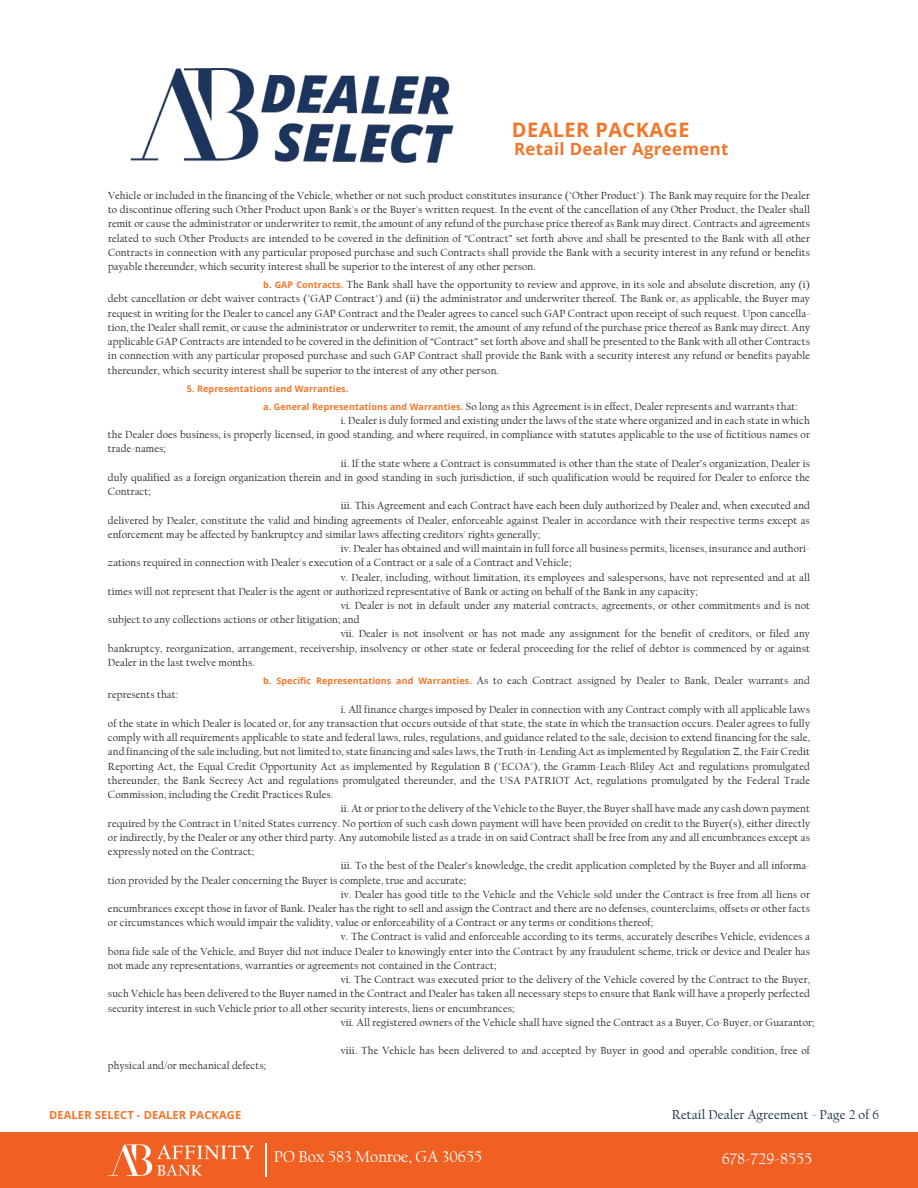
<style>
.page{position:relative;width:918px;height:1188px;background:#fff}
.page>*{position:absolute;margin:0;border:0;box-sizing:border-box;transform-origin:0 0}
.t1{font:700 19.95px "Open Sans";letter-spacing:.02em;color:#f37529}
.t2{font:700 16.8px "Open Sans";letter-spacing:.02em;color:#f37529}
.t3{font:16.5px "Californian FB";color:#fff}
.t4{font:16.5px "Californian FB";color:#fff}
.t5{font:13.5px "Californian FB";letter-spacing:.01em;color:#102a39}
.t6{font:700 11.1px "Open Sans";letter-spacing:.01em;color:#f37529}
.t7{font:10.8px/14.2px "Californian FB";letter-spacing:.01em;color:#231f20;text-align:justify}
.t8{font:700 9px "Open Sans";letter-spacing:.01em;color:#f37529}
.s1{font-family:"Open Sans";font-weight:700;font-size:9px;color:#f37529}
</style>
<div class="page">
<div style="left:0;top:1132px;width:918px;height:56px;background:#ef6022"></div>
<img style="left:108px;top:1144px;width:146px;height:32px">
<hr style="left:265px;top:1143px;width:2px;height:34px;background:#fff">
<img style="left:130px;top:68px;width:324px;height:95px">
<h1 class="t1" style="left:512px;top:116px;width:179px">DEALER PACKAGE</h1>
<h2 class="t2" style="left:514px;top:137px;width:216px">Retail Dealer Agreement</h2>
<p class="t7" style="left:108px;top:188px;width:704px">Vehicle or included in the financing of the Vehicle, whether or not such product constitutes insurance ("Other Product"). The Bank may require for the Dealer to discontinue offering such Other Product upon Bank's or the Buyer's written request. In the event of the cancellation of any Other Product, the Dealer shall remit or cause the administrator or underwriter to remit, the amount of any refund of the purchase price thereof as Bank may direct. Contracts and agreements related to such Other Products are intended to be covered in the definition of “Contract” set forth above and shall be presented to the Bank with all other Contracts in connection with any particular proposed purchase and such Contracts shall provide the Bank with a security interest in any refund or benefits payable thereunder, which security interest shall be superior to the interest of any other person.</p>
<p class="t7" style="left:108px;top:278px;width:704px;text-indent:155px"><span class="s1">b. GAP Contracts.</span> The Bank shall have the opportunity to review and approve, in its sole and absolute discretion, any (i) debt cancellation or debt waiver contracts ("GAP Contract") and (ii) the administrator and underwriter thereof. The Bank or, as applicable, the Buyer may request in writing for the Dealer to cancel any GAP Contract and the Dealer agrees to cancel such GAP Contract upon receipt of such request. Upon cancella&shy;tion, the Dealer shall remit, or cause the administrator or underwriter to remit, the amount of any refund of the purchase price thereof as Bank may direct. Any applicable GAP Contracts are intended to be covered in the definition of “Contract” set forth above and shall be presented to the Bank with all other Contracts in connection with any particular proposed purchase and such GAP Contract shall provide the Bank with a security interest any refund or benefits payable thereunder, which security interest shall be superior to the interest of any other person.</p>
<p class="t8" style="left:187px;top:382px;width:163px">5. Representations and Warranties.</p>
<p class="t7" style="left:263px;top:399px;width:536px"><span class="s1">a. General Representations and Warranties.</span> So long as this Agreement is in effect, Dealer represents and warrants that:</p>
<p class="t7" style="left:341px;top:413px;width:471px">i. Dealer is duly formed and existing under the laws of the state where organized and in each state in which</p>
<p class="t7" style="left:108px;top:428px;width:703px">the Dealer does business, is properly licensed, in good standing, and where required, in compliance with statutes applicable to the use of fictitious names or</p>
<p class="t7" style="left:108px;top:442px;width:59px">trade-names;</p>
<p class="t7" style="left:341px;top:456px;width:471px">ii. If the state where a Contract is consummated is other than the state of Dealer’s organization, Dealer is</p>
<p class="t7" style="left:108px;top:470px;width:703px">duly qualified as a foreign organization therein and in good standing in such jurisdiction, if such qualification would be required for Dealer to enforce the</p>
<p class="t7" style="left:108px;top:485px;width:44px">Contract;</p>
<p class="t7" style="left:341px;top:499px;width:471px">iii. This Agreement and each Contract have each been duly authorized by Dealer and, when executed and</p>
<p class="t7" style="left:108px;top:513px;width:703px">delivered by Dealer, constitute the valid and binding agreements of Dealer, enforceable against Dealer in accordance with their respective terms except as</p>
<p class="t7" style="left:108px;top:527px;width:434px">enforcement may be affected by bankruptcy and similar laws affecting creditors' rights generally;</p>
<p class="t7" style="left:341px;top:542px;width:471px">iv. Dealer has obtained and will maintain in full force all business permits, licenses, insurance and authori-</p>
<p class="t7" style="left:108px;top:556px;width:465px">zations required in connection with Dealer's execution of a Contract or a sale of a Contract and Vehicle;</p>
<p class="t7" style="left:341px;top:570px;width:471px">v. Dealer, including, without limitation, its employees and salespersons, have not represented and at all</p>
<p class="t7" style="left:108px;top:584px;width:591px">times will not represent that Dealer is the agent or authorized representative of Bank or acting on behalf of the Bank in any capacity;</p>
<p class="t7" style="left:341px;top:599px;width:471px">vi. Dealer is not in default under any material contracts, agreements, or other commitments and is not</p>
<p class="t7" style="left:108px;top:613px;width:253px">subject to any collections actions or other litigation; and</p>
<p class="t7" style="left:341px;top:627px;width:471px">vii. Dealer is not insolvent or has not made any assignment for the benefit of creditors, or filed any</p>
<p class="t7" style="left:108px;top:641px;width:704px">bankruptcy, reorganization, arrangement, receivership, insolvency or other state or federal proceeding for the relief of debtor is commenced by or against</p>
<p class="t7" style="left:108px;top:655px;width:148px">Dealer in the last twelve months.</p>
<p class="t7" style="left:263px;top:674px;width:548px"><span class="s1">b. Specific Representations and Warranties.</span> As to each Contract assigned by Dealer to Bank, Dealer warrants and</p>
<p class="t7" style="left:108px;top:688px;width:72px">represents that:</p>
<p class="t7" style="left:341px;top:702px;width:471px">i. All finance charges imposed by Dealer in connection with any Contract comply with all applicable laws</p>
<p class="t7" style="left:108px;top:716px;width:704px">of the state in which Dealer is located or, for any transaction that occurs outside of that state, the state in which the transaction occurs. Dealer agrees to fully</p>
<p class="t7" style="left:108px;top:731px;width:704px">comply with all requirements applicable to state and federal laws, rules, regulations, and guidance related to the sale, decision to extend financing for the sale,</p>
<p class="t7" style="left:108px;top:745px;width:703px">and financing of the sale including, but not limited to, state financing and sales laws, the Truth-in-Lending Act as implemented by Regulation Z, the Fair Credit</p>
<p class="t7" style="left:108px;top:759px;width:704px">Reporting Act, the Equal Credit Opportunity Act as implemented by Regulation B ("ECOA"), the Gramm-Leach-Bliley Act and regulations promulgated</p>
<p class="t7" style="left:108px;top:773px;width:704px">thereunder, the Bank Secrecy Act and regulations promulgated thereunder, and the USA PATRIOT Act, regulations promulgated by the Federal Trade</p>
<p class="t7" style="left:108px;top:788px;width:227px">Commission, including the Credit Practices Rules.</p>
<p class="t7" style="left:341px;top:802px;width:471px">ii. At or prior to the delivery of the Vehicle to the Buyer, the Buyer shall have made any cash down payment</p>
<p class="t7" style="left:108px;top:816px;width:704px">required by the Contract in United States currency. No portion of such cash down payment will have been provided on credit to the Buyer(s), either directly</p>
<p class="t7" style="left:108px;top:830px;width:703px">or indirectly, by the Dealer or any other third party. Any automobile listed as a trade-in on said Contract shall be free from any and all encumbrances except as</p>
<p class="t7" style="left:108px;top:845px;width:148px">expressly noted on the Contract;</p>
<p class="t7" style="left:341px;top:859px;width:471px">iii. To the best of the Dealer’s knowledge, the credit application completed by the Buyer and all informa-</p>
<p class="t7" style="left:108px;top:873px;width:360px">tion provided by the Dealer concerning the Buyer is complete, true and accurate;</p>
<p class="t7" style="left:341px;top:887px;width:471px">iv. Dealer has good title to the Vehicle and the Vehicle sold under the Contract is free from all liens or</p>
<p class="t7" style="left:108px;top:901px;width:704px">encumbrances except those in favor of Bank. Dealer has the right to sell and assign the Contract and there are no defenses, counterclaims, offsets or other facts</p>
<p class="t7" style="left:108px;top:916px;width:547px">or circumstances which would impair the validity, value or enforceability of a Contract or any terms or conditions thereof;</p>
<p class="t7" style="left:341px;top:930px;width:471px">v. The Contract is valid and enforceable according to its terms, accurately describes Vehicle, evidences a</p>
<p class="t7" style="left:108px;top:944px;width:703px">bona fide sale of the Vehicle, and Buyer did not induce Dealer to knowingly enter into the Contract by any fraudulent scheme, trick or device and Dealer has</p>
<p class="t7" style="left:108px;top:958px;width:390px">not made any representations, warranties or agreements not contained in the Contract;</p>
<p class="t7" style="left:341px;top:973px;width:471px">vi. The Contract was executed prior to the delivery of the Vehicle covered by the Contract to the Buyer,</p>
<p class="t7" style="left:108px;top:987px;width:704px">such Vehicle has been delivered to the Buyer named in the Contract and Dealer has taken all necessary steps to ensure that Bank will have a properly perfected</p>
<p class="t7" style="left:108px;top:1001px;width:408px">security interest in such Vehicle prior to all other security interests, liens or encumbrances;</p>
<p class="t7" style="left:341px;top:1015px;width:475px">vii. All registered owners of the Vehicle shall have signed the Contract as a Buyer, Co-Buyer, or Guarantor;</p>
<p class="t7" style="left:341px;top:1044px;width:471px">viii. The Vehicle has been delivered to and accepted by Buyer in good and operable condition, free of</p>
<p class="t7" style="left:108px;top:1058px;width:160px">physical and/or mechanical defects;</p>
<p class="t6" style="left:49px;top:1107px;width:194px">DEALER SELECT - DEALER PACKAGE</p>
<p class="t5" style="left:672px;top:1107px;width:209px">Retail Dealer Agreement - Page 2 of 6</p>
<h3 class="t3" style="left:274px;top:1148px;width:210px">PO Box 583 Monroe, GA 30655</h3>
<h3 class="t4" style="left:722px;top:1149px;width:92px">678-729-8555</h3>
</div>
